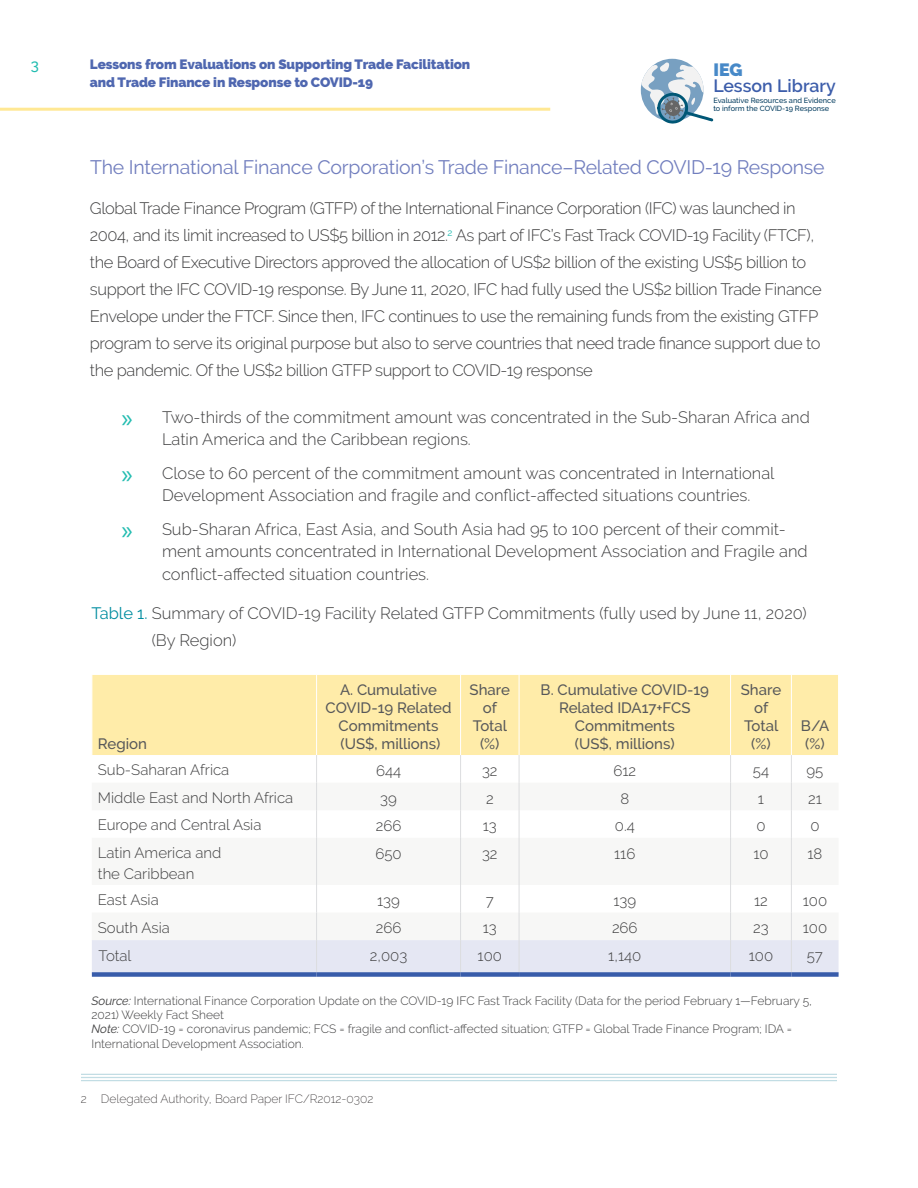
<style>
.page{position:relative;width:918px;height:1188px;background:#fff}
.page>*{position:absolute;margin:0;border:0;box-sizing:border-box;transform-origin:0 0}
.heading_3{font:19.5px "Raleway";letter-spacing:-.01em;color:#717ebe}
.t1{font:600 17.7px "Raleway";color:#3c5daa}
.t2{font:900 17.7px "Raleway";color:#4789c8}
.text{font:300 16.5px/27px "Raleway";letter-spacing:-.025em;color:#3e3e3f}
.text-2{font:300 16.5px/22.5px "Raleway";color:#3e3e3f}
.tables_and_figures_t{font:300 16.5px/27px "Raleway";color:#3e3e3f}
.header_center{font:500 15px/18px "Raleway";color:#57585a;text-align:center}
.table_text_left{font:300 15px/21px "Raleway";color:#3e3e3f}
.table_text_center{font:300 15px "Raleway";color:#3e3e3f}
.header_left{font:500 15px "Raleway";color:#57585a}
.t3{font:500 15px "Raleway";color:#22bcb0}
.t4{font:900 13.5px/18px "Raleway";letter-spacing:-.01em;color:#4f67b0}
.note_source{font:300 12px/14.4px "Raleway";color:#3e3e3f}
.footnote{font:200 12px "Raleway";color:#231f20}
.t5{font:500 7.35px/8.2px "Raleway";color:#003a5d}
.s1{font-family:"Myriad Pro";font-weight:400;font-size:27px;color:#22bcb0}
.s2{font-weight:400;color:#008da0}
.s3{font-weight:400;font-style:italic}
</style>
<div class="page">
<svg style="left:641px;top:62px;width:72px;height:62px"></svg>
<hr style="left:0;top:108px;width:550px;height:3px;background:#ffe894">
<div style="left:93px;top:675px;width:745px;height:80px;background:#ffeca9"></div>
<hr style="left:316px;top:675px;width:1px;height:80px;background:#fff">
<hr style="left:460px;top:675px;width:1px;height:80px;background:#fff">
<hr style="left:519px;top:675px;width:1px;height:80px;background:#fff">
<hr style="left:730px;top:675px;width:1px;height:80px;background:#fff">
<hr style="left:791px;top:675px;width:1px;height:80px;background:#fff">
<svg style="left:316px;top:755px;width:1px;height:83px"></svg>
<svg style="left:460px;top:755px;width:1px;height:83px"></svg>
<svg style="left:519px;top:755px;width:1px;height:83px"></svg>
<svg style="left:730px;top:755px;width:1px;height:83px"></svg>
<svg style="left:791px;top:755px;width:1px;height:83px"></svg>
<hr style="left:316px;top:838px;width:1px;height:47px;background:#dcdddf">
<hr style="left:460px;top:838px;width:1px;height:47px;background:#dcdddf">
<hr style="left:519px;top:838px;width:1px;height:47px;background:#dcdddf">
<hr style="left:730px;top:838px;width:1px;height:47px;background:#dcdddf">
<hr style="left:791px;top:838px;width:1px;height:47px;background:#dcdddf">
<svg style="left:92px;top:885px;width:747px;height:87px"></svg>
<hr style="left:316px;top:940px;width:1px;height:32px;background:#dcdddf">
<hr style="left:460px;top:940px;width:1px;height:32px;background:#dcdddf">
<hr style="left:519px;top:940px;width:1px;height:32px;background:#dcdddf">
<hr style="left:730px;top:940px;width:1px;height:32px;background:#dcdddf">
<hr style="left:791px;top:940px;width:1px;height:32px;background:#dcdddf">
<div style="left:92px;top:972px;width:225px;height:5px;background:#385caa"></div>
<div style="left:317px;top:972px;width:144px;height:5px;background:#385caa"></div>
<div style="left:461px;top:972px;width:58px;height:5px;background:#385caa"></div>
<div style="left:519px;top:972px;width:212px;height:5px;background:#385caa"></div>
<div style="left:731px;top:972px;width:60px;height:5px;background:#385caa"></div>
<div style="left:791px;top:972px;width:48px;height:5px;background:#385caa"></div>
<hr style="left:81px;top:1074px;width:756px;height:1px;background:#c2dde4">
<hr style="left:81px;top:1077px;width:756px;height:1px;background:#c2dde4">
<hr style="left:81px;top:1080px;width:756px;height:1px;background:#c2dde4">
<p class="t3" style="left:31px;top:56px;width:10px">3</p>
<p class="t4" style="left:90px;top:55px;width:382px">Lessons from Evaluations on Supporting Trade Facilitation and Trade Finance in Response to COVID-19</p>
<p class="t2" style="left:713px;top:59px;width:31px">IEG</p>
<p class="t1" style="left:713px;top:75px;width:124px">Lesson Library</p>
<p class="t5" style="left:713px;top:96px;width:124px">Evaluative Resources and Evidence to inform the COVID-19 Response</p>
<p class="heading_3" style="left:90px;top:155px;width:736px">The International Finance Corporation’s Trade Finance–Related COVID-19 Response</p>
<p class="text" style="left:90px;top:195px;width:733px">Global Trade Finance Program (GTFP) of the International Finance Corporation (IFC) was launched in 2004, and its limit increased to US$5 billion in 2012.<sup>2</sup> As part of IFC’s Fast Track COVID-19 Facility (FTCF), the Board of Executive Directors approved the allocation of US$2 billion of the existing US$5 billion to support the IFC COVID-19 response. By June 11, 2020, IFC had fully used the US$2 billion Trade Finance Envelope under the FTCF. Since then, IFC continues to use the remaining funds from the existing GTFP program to serve its original purpose but also to serve countries that need trade finance support due to the pandemic. Of the US$2 billion GTFP support to COVID-19 response</p>
<p class="text-2" style="left:162px;top:406px;width:649px;text-indent:-40px"><span class="s1">»</span> Two-thirds of the commitment amount was concentrated in the Sub-Sharan Africa and<br>Latin America and the Caribbean regions.</p>
<p class="text-2" style="left:162px;top:462px;width:614px;text-indent:-40px"><span class="s1">»</span> Close to 60 percent of the commitment amount was concentrated in International<br>Development Association and fragile and conflict-affected situations countries.</p>
<p class="text-2" style="left:162px;top:518px;width:647px;text-indent:-40px"><span class="s1">»</span> Sub-Sharan Africa, East Asia, and South Asia had 95 to 100 percent of their commit&shy;ment amounts concentrated in International Development Association and Fragile and conflict-affected situation countries.</p>
<p class="tables_and_figures_t" style="left:152px;top:599px;width:657px;text-indent:-60px"><span class="s2">Table 1.</span> Summary of COVID-19 Facility Related GTFP Commitments (fully used by June 11, 2020) (By Region)</p>
<p class="header_left" style="left:98px;top:735px;width:51px">Region</p>
<p class="header_center" style="left:326px;top:681px;width:127px">A. Cumulative<br>COVID-19 Related<br>Commitments (US$, millions)</p>
<p class="header_center" style="left:470px;top:681px;width:42px">Share of<br>Total (%)</p>
<p class="header_center" style="left:541px;top:681px;width:170px">B. Cumulative COVID-19<br>Related IDA17+FCS<br>Commitments<br>(US$, millions)</p>
<p class="header_center" style="left:741px;top:681px;width:42px">Share of<br>Total (%)</p>
<p class="header_center" style="left:801px;top:717px;width:30px;text-align:left">B/A (%)</p>
<p class="table_text_left" style="left:98px;top:759px;width:133px">Sub-Saharan Africa</p>
<p class="table_text_center" style="left:376px;top:762px;width:27px">644</p>
<p class="table_text_center" style="left:482px;top:762px;width:17px">32</p>
<p class="table_text_center" style="left:613px;top:762px;width:24px">612</p>
<p class="table_text_center" style="left:753px;top:762px;width:18px">54</p>
<p class="table_text_center" style="left:807px;top:762px;width:18px">95</p>
<p class="table_text_left" style="left:98px;top:787px;width:197px">Middle East and North Africa</p>
<p class="table_text_center" style="left:380px;top:789px;width:18px">39</p>
<p class="table_text_center" style="left:486px;top:789px;width:9px">2</p>
<p class="table_text_center" style="left:620px;top:789px;width:10px">8</p>
<p class="table_text_center" style="left:758px;top:789px;width:8px">1</p>
<p class="table_text_center" style="left:808px;top:789px;width:15px">21</p>
<p class="table_text_left" style="left:98px;top:815px;width:165px">Europe and Central Asia</p>
<p class="table_text_center" style="left:376px;top:817px;width:27px">266</p>
<p class="table_text_center" style="left:483px;top:817px;width:16px">13</p>
<p class="table_text_center" style="left:615px;top:817px;width:21px">0.4</p>
<p class="table_text_center" style="left:756px;top:817px;width:11px">0</p>
<p class="table_text_center" style="left:810px;top:817px;width:11px">0</p>
<p class="table_text_left" style="left:98px;top:842px;width:125px">Latin America and the Caribbean</p>
<p class="table_text_center" style="left:375px;top:845px;width:28px">650</p>
<p class="table_text_center" style="left:482px;top:845px;width:17px">32</p>
<p class="table_text_center" style="left:614px;top:845px;width:23px">116</p>
<p class="table_text_center" style="left:753px;top:845px;width:17px">10</p>
<p class="table_text_center" style="left:808px;top:845px;width:16px">18</p>
<p class="table_text_left" style="left:98px;top:889px;width:62px">East Asia</p>
<p class="table_text_center" style="left:377px;top:892px;width:24px">139</p>
<p class="table_text_center" style="left:486px;top:892px;width:10px">7</p>
<p class="table_text_center" style="left:613px;top:892px;width:24px">139</p>
<p class="table_text_center" style="left:754px;top:892px;width:15px">12</p>
<p class="table_text_center" style="left:803px;top:892px;width:26px">100</p>
<p class="table_text_left" style="left:98px;top:917px;width:73px">South Asia</p>
<p class="table_text_center" style="left:376px;top:919px;width:27px">266</p>
<p class="table_text_center" style="left:483px;top:919px;width:16px">13</p>
<p class="table_text_center" style="left:612px;top:919px;width:27px">266</p>
<p class="table_text_center" style="left:753px;top:919px;width:17px">23</p>
<p class="table_text_center" style="left:803px;top:919px;width:26px">100</p>
<p class="table_text_left" style="left:99px;top:945px;width:34px">Total</p>
<p class="table_text_center" style="left:370px;top:947px;width:39px">2,003</p>
<p class="table_text_center" style="left:478px;top:947px;width:26px">100</p>
<p class="table_text_center" style="left:608px;top:947px;width:35px">1,140</p>
<p class="table_text_center" style="left:749px;top:947px;width:26px">100</p>
<p class="table_text_center" style="left:807px;top:947px;width:17px">57</p>
<p class="note_source" style="left:91px;top:993px;width:722px"><span class="s3">Source:</span> International Finance Corporation Update on the COVID-19 IFC Fast Track Facility (Data for the period February 1—February 5,<br>2021) Weekly Fact Sheet</p>
<p class="note_source" style="left:91px;top:1022px;width:702px"><span class="s3">Note:</span> COVID-19 = coronavirus pandemic; FCS = fragile and conflict-affected situation; GTFP = Global Trade Finance Program; IDA =<br>International Development Association.</p>
<p class="footnote" style="left:81px;top:1091px;width:294px">2 Delegated Authority, Board Paper IFC/R2012-0302</p>
</div>
